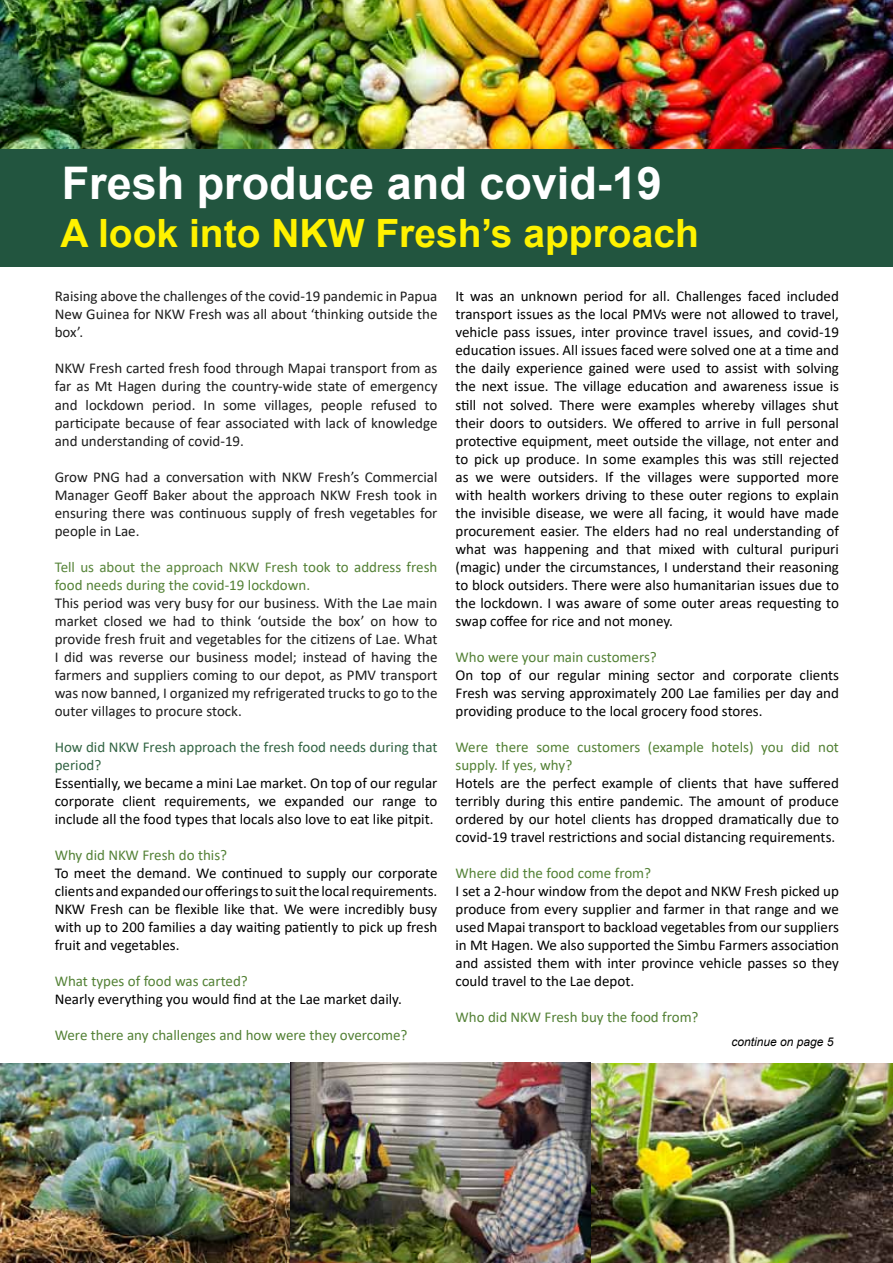
<style>
.page{position:relative;width:893px;height:1263px;background:#fff}
.page>*{position:absolute;margin:0;border:0;box-sizing:border-box;transform-origin:0 0}
.t1{font:700 45px "Arial";color:#fff}
.t2{font:700 39px "Arial";color:#fff200}
.t3{font:15px/18px "Calibri";color:#000;text-align:justify}
.t4{font:15px/18px "Calibri";color:#1c1c1c;text-align:justify}
.t5{font:15px/18px "Calibri";color:#538135}
.t6{font:15px/18px "Calibri";color:#326443}
.t7{font:italic 12px "Arial";color:#000}
.s1{color:#58853b}
</style>
<div class="page">
<img style="left:0;top:0;width:893px;height:149px">
<div style="left:0;top:149px;width:893px;height:117px;background:#22553f"></div>
<img style="left:0;top:1063px;width:290px;height:200px">
<img style="left:290px;top:1062px;width:603px;height:201px">
<h1 class="t1" style="left:62px;top:151px;width:602px">Fresh produce and covid-19</h1>
<h2 class="t2" style="left:60px;top:206px;width:640px">A look into NKW Fresh’s approach</h2>
<p class="t4" style="left:55px;top:287px;width:384px">Raising above the challenges of the covid-19 pandemic in Papua New Guinea for NKW Fresh was all about ‘thinking outside the box’.</p>
<p class="t4" style="left:55px;top:359px;width:384px">NKW Fresh carted fresh food through Mapai transport from as far as Mt Hagen during the country-wide state of emergency and lockdown period. In some villages, people refused to participate because of fear associated with lack of knowledge and understanding of covid-19.</p>
<p class="t4" style="left:55px;top:467px;width:384px">Grow PNG had a conversation with NKW Fresh’s Commercial Manager Geoff Baker about the approach NKW Fresh took in ensuring there was continuous supply of fresh vegetables for people in Lae.</p>
<p class="t5" style="left:55px;top:557px;width:384px"><span class="s1">Tell us about the approach NKW Fr</span>esh took to address fresh food needs during the covid-19 lockdown.</p>
<p class="t4" style="left:55px;top:593px;width:384px">This period was very busy for our business. With the Lae main market closed we had to think ‘outside the box’ on how to provide fresh fruit and vegetables for the citizens of Lae. What I did was reverse our business model; instead of having the farmers and suppliers coming to our depot, as PMV transport was now banned, I organized my refrigerated trucks to go to the outer villages to procure stock.</p>
<p class="t6" style="left:55px;top:737px;width:384px">How did NKW Fresh approach the fresh food needs during that period?</p>
<p class="t3" style="left:55px;top:773px;width:384px">Essentially, we became a mini Lae market. On top of our regular corporate client requirements, we expanded our range to include all the food types that locals also love to eat like pitpit.</p>
<p class="t5" style="left:55px;top:845px;width:174px">Why did NKW Fresh do this?</p>
<p class="t3" style="left:55px;top:863px;width:384px">To meet the demand. We continued to supply our corporate clients and expanded our offerings to suit the local requirements.<br>NKW Fresh can be flexible like that. We were incredibly busy with up to 200 families a day waiting patiently to pick up fresh fruit and vegetables.</p>
<p class="t5" style="left:55px;top:971px;width:195px">What types of food was carted?</p>
<p class="t3" style="left:55px;top:989px;width:349px">Nearly everything you would find at the Lae market daily.</p>
<p class="t5" style="left:55px;top:1025px;width:354px">Were there any challenges and how were they overcome?</p>
<p class="t3" style="left:455px;top:287px;width:385px">It was an unknown period for all. Challenges faced included transport issues as the local PMVs were not allowed to travel, vehicle pass issues, inter province travel issues, and covid-19 education issues. All issues faced were solved one at a time and the daily experience gained were used to assist with solving the next issue. The village education and awareness issue is still not solved. There were examples whereby villages shut their doors to outsiders. We offered to arrive in full personal protective equipment, meet outside the village, not enter and to pick up produce. In some examples this was still rejected as we were outsiders. If the villages were supported more with health workers driving to these outer regions to explain the invisible disease, we were all facing, it would have made procurement easier. The elders had no real understanding of what was happening and that mixed with cultural puripuri (magic) under the circumstances, I understand their reasoning to block outsiders. There were also humanitarian issues due to the lockdown. I was aware of some outer areas requesting to swap coffee for rice and not money.</p>
<p class="t5" style="left:455px;top:647px;width:203px">Who were your main customers?</p>
<p class="t3" style="left:455px;top:665px;width:385px">On top of our regular mining sector and corporate clients Fresh was serving approximately 200 Lae families per day and providing produce to the local grocery food stores.</p>
<p class="t5" style="left:455px;top:737px;width:385px">Were there some customers (example hotels) you did not supply. If yes, why?</p>
<p class="t3" style="left:455px;top:773px;width:385px">Hotels are the perfect example of clients that have suffered terribly during this entire pandemic. The amount of produce ordered by our hotel clients has dropped dramatically due to covid-19 travel restrictions and social distancing requirements.</p>
<p class="t5" style="left:455px;top:863px;width:197px">Where did the food come from?</p>
<p class="t3" style="left:455px;top:881px;width:385px">I set a 2-hour window from the depot and NKW Fresh picked up produce from every supplier and farmer in that range and we used Mapai transport to backload vegetables from our suppliers in Mt Hagen. We also supported the Simbu Farmers association and assisted them with inter province vehicle passes so they could travel to the Lae depot.</p>
<p class="t5" style="left:455px;top:1007px;width:245px">Who did NKW Fresh buy the food from?</p>
<p class="t7" style="left:731px;top:1034px;width:104px">continue on page 5</p>
</div>
